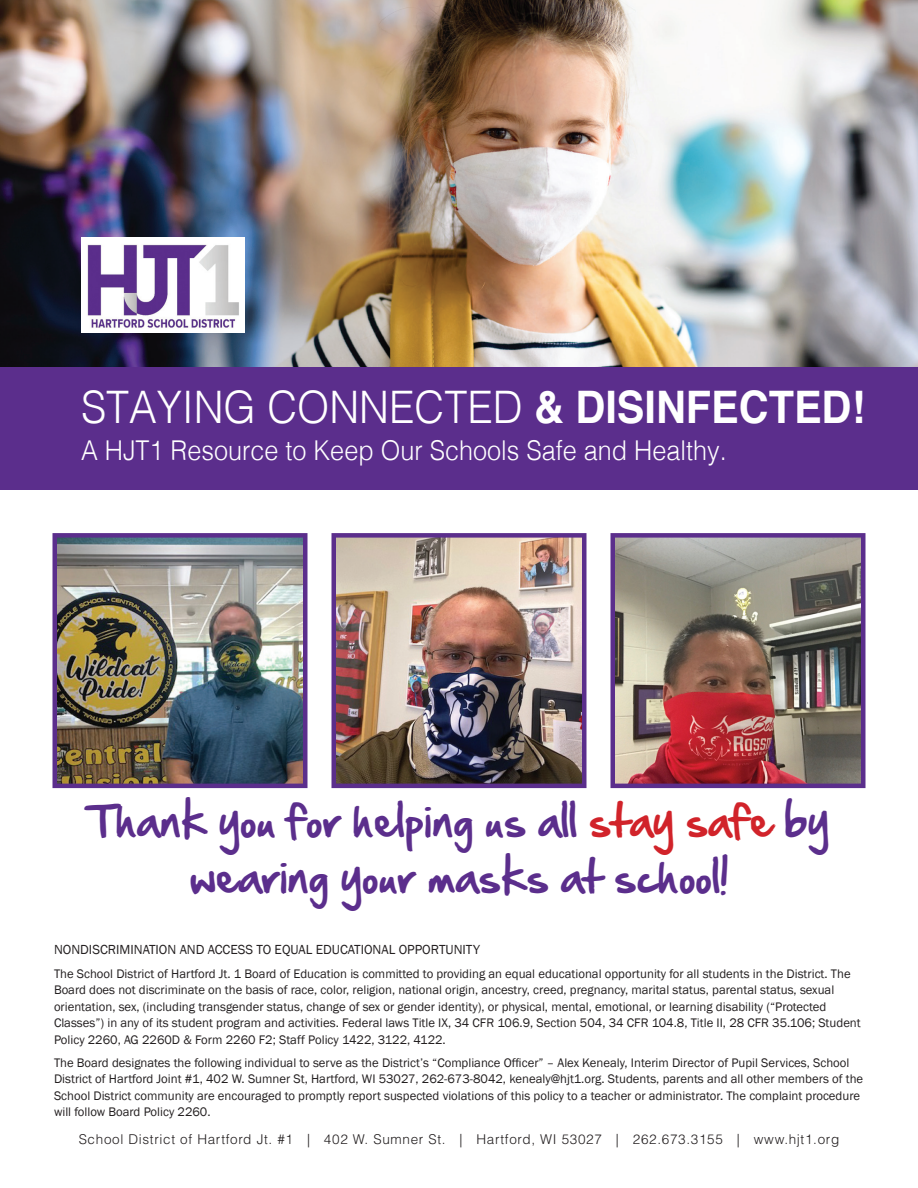
<style>
.page{position:relative;width:918px;height:1188px;background:#fff}
.page>*{position:absolute;margin:0;border:0;box-sizing:border-box;transform-origin:0 0}
.t1{font:300 44.85px "Helvetica";color:#fff;scale:.92 1}
.t2{font:39px/55.5px "Hand Of Sean";color:#5b2e8c;text-align:center}
.t3{font:300 27.3px "Helvetica";color:#fff;scale:.92 1}
.t4{font:300 13.5px "Helvetica LT Std";letter-spacing:.05em;color:#231f20}
.t5{font:13.5px "Franklin Gothic";color:#231f20}
.t6{font:12.75px/16.5px "Franklin Gothic";color:#231f20}
.s1{font-weight:700}
.s2{color:#d1232a}
</style>
<div class="page">
<img style="left:0;top:0;width:918px;height:367px">
<div style="left:0;top:367px;width:918px;height:122px;background:#5b2e8c"></div>
<img style="left:81px;top:238px;width:164px;height:95px">
<img style="left:57px;top:538px;width:246px;height:245px">
<div style="left:52px;top:533px;width:256px;height:255px;border:4px solid #5b2e8c"></div>
<img style="left:337px;top:538px;width:244px;height:245px">
<div style="left:332px;top:533px;width:254px;height:255px;border:4px solid #5b2e8c"></div>
<img style="left:615px;top:538px;width:246px;height:245px">
<div style="left:610px;top:533px;width:256px;height:255px;border:4px solid #5b2e8c"></div>
<h1 class="t1" style="left:81px;top:369px;width:854px">STAYING CONNECTED <span class="s1">&amp; DISINFECTED!</span></h1>
<h3 class="t3" style="left:81px;top:427px;width:703px">A HJT1 Resource to Keep Our Schools Safe and Healthy.</h3>
<h2 class="t2" style="left:89px;top:793px;width:742px">Thank you for helping us all <span class="s2">stay safe</span> by wearing your masks at school!</h2>
<p class="t5" style="left:54px;top:942px;width:427px">NONDISCRIMINATION AND ACCESS TO EQUAL EDUCATIONAL OPPORTUNITY</p>
<p class="t6" style="left:54px;top:965px;width:808px">The School District of Hartford Jt. 1 Board of Education is committed to providing an equal educational opportunity for all students in the District. The Board does not discriminate on the basis of race, color, religion, national origin, ancestry, creed, pregnancy, marital status, parental status, sexual orientation, sex, (including transgender status, change of sex or gender identity), or physical, mental, emotional, or learning disability (“Protected Classes”) in any of its student program and activities. Federal laws Title IX, 34 CFR 106.9, Section 504, 34 CFR 104.8, Title II, 28 CFR 35.106; Student Policy 2260, AG 2260D &amp; Form 2260 F2; Staff Policy 1422, 3122, 4122.</p>
<p class="t6" style="left:54px;top:1055px;width:811px">The Board designates the following individual to serve as the District’s “Compliance Officer” – Alex Kenealy, Interim Director of Pupil Services, School District of Hartford Joint #1, 402 W. Sumner St, Hartford, WI 53027, 262-673-8042, kenealy@hjt1.org. Students, parents and all other members of the School District community are encouraged to promptly report suspected violations of this policy to a teacher or administrator. The complaint procedure will follow Board Policy 2260.</p>
<p class="t4" style="left:79px;top:1130px;width:762px">School District of Hartford Jt. #1 | 402 W. Sumner St. | Hartford, WI 53027 | 262.673.3155 | www.hjt1.org</p>
</div>
